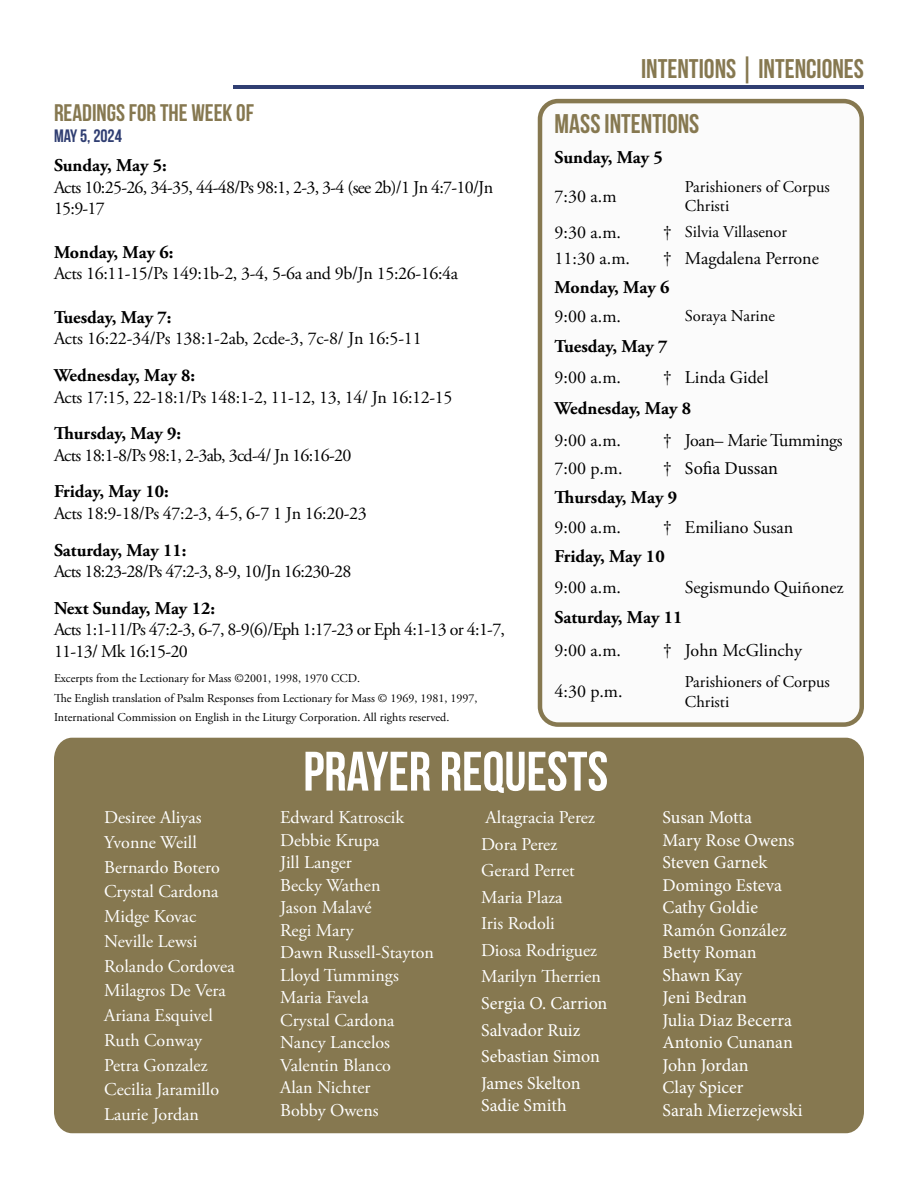
<style>
.page{position:relative;width:918px;height:1188px;background:#fff}
.page>*{position:absolute;margin:0;border:0;box-sizing:border-box;transform-origin:0 0}
.t1{font:700 55.5px "Bebas Neue";color:#fff}
.t2{font:27px "Bebas Neue";color:#867850}
.t3{font:700 27px "Bebas Neue";color:#867850}
.t4{font:700 24px "Bebas Neue";color:#867850}
.t5{font:18px/22.5px "Adobe Garamond Pro";color:#fff}
.t6{font:18px "Adobe Garamond Pro";letter-spacing:-.02em;color:#000}
.t7{font:18px/22.5px "Minion Pro";color:#fff}
.t8{font:18px/21.6px "Adobe Garamond Pro";letter-spacing:-.04em;color:#000}
.t9{font:700 18px "Adobe Garamond Pro";color:#000}
.t10{font:18px "Adobe Garamond Pro";color:#000}
.t11{font:18px "Minion Pro";letter-spacing:-.005em;color:#000}
.t12{font:18px "Bebas Neue";color:#303e72}
.t13{font:16.5px/19.8px "Adobe Garamond Pro";color:#000}
.t14{font:12px/19.5px "Adobe Garamond Pro";color:#000}
.s1{font-style:inherit}
.s2{font-size:18px}
.s3{font-family:"Adobe Garamond Pro"}
</style>
<div class="page">
<hr style="left:233px;top:85px;width:631px;height:3px;background:#303e72">
<div style="left:540px;top:101px;width:322px;height:624px;background:#fbfbfb;border-radius:18px"></div>
<div style="left:538px;top:99px;width:326px;height:628px;border:4px solid #867850;border-radius:18px"></div>
<div style="left:54px;top:738px;width:810px;height:395px;background:#867850"></div>
<h2 class="t2" style="left:641px;top:53px;width:224px">INTENTIONS | <span class="s1">INTENCIONES</span></h2>
<h3 class="t4" style="left:54px;top:99px;width:201px">READINGS FOR THE WEEK OF</h3>
<p class="t12" style="left:54px;top:126px;width:69px">May 5, 2024</p>
<p class="t9" style="left:54px;top:155px;width:114px">Sunday, May 5:</p>
<p class="t8" style="left:54px;top:177px;width:441px">Acts 10:25-26, 34-35, 44-48/Ps 98:1, 2-3, 3-4 (see 2b)/1 Jn 4:7-10/Jn<br>15:9-17</p>
<p class="t9" style="left:54px;top:241px;width:121px">Monday, May 6:</p>
<p class="t6" style="left:54px;top:263px;width:406px">Acts 16:11-15/Ps 149:1b-2, 3-4, 5-6a and 9b/Jn 15:26-16:4a</p>
<p class="t9" style="left:54px;top:307px;width:119px">Tuesday, May 7:</p>
<p class="t6" style="left:54px;top:328px;width:369px">Acts 16:22-34/Ps 138:1-2ab, 2cde-3, 7c-8/ Jn 16:5-11</p>
<p class="t9" style="left:54px;top:365px;width:143px">Wednesday, May 8:</p>
<p class="t6" style="left:54px;top:386px;width:400px">Acts 17:15, 22-18:1/Ps 148:1-2, 11-12, 13, 14/ Jn 16:12-15</p>
<p class="t9" style="left:54px;top:423px;width:129px">Thursday, May 9:</p>
<p class="t8" style="left:54px;top:445px;width:299px">Acts 18:1-8/Ps 98:1, 2-3ab, 3cd-4/ Jn 16:16-20</p>
<p class="t9" style="left:54px;top:481px;width:116px">Friday, May 10:</p>
<p class="t6" style="left:54px;top:502px;width:314px">Acts 18:9-18/Ps 47:2-3, 4-5, 6-7 1 Jn 16:20-23</p>
<p class="t9" style="left:54px;top:539px;width:134px">Saturday, May 11:</p>
<p class="t8" style="left:54px;top:561px;width:299px">Acts 18:23-28/Ps 47:2-3, 8-9, 10/Jn 16:230-28</p>
<p class="t9" style="left:54px;top:598px;width:163px">Next Sunday, May 12:</p>
<p class="t8" style="left:54px;top:619px;width:453px">Acts 1:1-11/Ps 47:2-3, 6-7, 8-9(6)/Eph 1:17-23 or Eph 4:1-13 or 4:1-7,<br>11-13/ Mk 16:15-20</p>
<p class="t14" style="left:54px;top:669px;width:425px">Excerpts from the Lectionary for Mass ©2001, 1998, 1970 CCD.<br>The English translation of Psalm Responses from Lectionary for Mass © 1969, 1981, 1997,<br>International Commission on English in the Liturgy Corporation. All rights reserved.</p>
<h1 class="t1" style="left:303px;top:741px;width:306px">PRAYER REQUESTS</h1>
<p class="t5" style="left:280px;top:807px;width:155px">Edward Katroscik<br>Debbie Krupa<br>Jill Langer<br>Becky Wathen<br>Jason Malavé<br>Regi Mary<br>Dawn Russell-Stayton<br>Lloyd Tummings<br>Maria Favela<br>Crystal Cardona<br>Nancy Lancelos<br>Valentin Blanco<br>Alan Nichter<br>Bobby Owens</p>
<h2 class="t3" style="left:555px;top:109px;width:146px">MASS INTENTIONS</h2>
<p class="t9" style="left:555px;top:147px;width:110px">Sunday, May 5</p>
<p class="t6" style="left:555px;top:185px;width:63px">7:30 a.m</p>
<p class="t13" style="left:685px;top:177px;width:147px">Parishioners of Corpus<br>Christi</p>
<p class="t6" style="left:555px;top:221px;width:68px">9:30 a.m.</p>
<p class="t13" style="left:663px;top:223px;width:125px"><span class="s2">†</span> Silvia Villasenor</p>
<p class="t6" style="left:555px;top:247px;width:77px">11:30 a.m.</p>
<p class="t10" style="left:663px;top:247px;width:157px">† Magdalena Perrone</p>
<p class="t9" style="left:555px;top:277px;width:116px">Monday, May 6</p>
<p class="t6" style="left:555px;top:305px;width:68px">9:00 a.m.</p>
<p class="t13" style="left:685px;top:307px;width:92px">Soraya Narine</p>
<p class="t9" style="left:555px;top:336px;width:114px">Tuesday, May 7</p>
<p class="t6" style="left:555px;top:366px;width:68px">9:00 a.m.</p>
<p class="t10" style="left:663px;top:366px;width:107px">† Linda Gidel</p>
<p class="t9" style="left:555px;top:398px;width:138px">Wednesday, May 8</p>
<p class="t6" style="left:555px;top:429px;width:68px">9:00 a.m.</p>
<p class="t6" style="left:663px;top:429px;width:181px">† Joan– Marie Tummings</p>
<p class="t6" style="left:555px;top:457px;width:70px">7:00 p.m.</p>
<p class="t11" style="left:663px;top:456px;width:116px"><span class="s3">†</span> Sofia Dussan</p>
<p class="t9" style="left:555px;top:487px;width:124px">Thursday, May 9</p>
<p class="t6" style="left:555px;top:516px;width:68px">9:00 a.m.</p>
<p class="t10" style="left:663px;top:516px;width:131px">† Emiliano Susan</p>
<p class="t9" style="left:555px;top:546px;width:112px">Friday, May 10</p>
<p class="t6" style="left:555px;top:577px;width:68px">9:00 a.m.</p>
<p class="t10" style="left:685px;top:577px;width:160px">Segismundo Quiñonez</p>
<p class="t9" style="left:555px;top:607px;width:129px">Saturday, May 11</p>
<p class="t6" style="left:555px;top:640px;width:68px">9:00 a.m.</p>
<p class="t10" style="left:663px;top:640px;width:140px">† John McGlinchy</p>
<p class="t6" style="left:555px;top:681px;width:70px">4:30 p.m.</p>
<p class="t13" style="left:685px;top:672px;width:147px">Parishioners of Corpus<br>Christi</p>
<p class="t5" style="left:104px;top:806px;width:132px;line-height:24.8px">Desiree Aliyas<br>Yvonne Weill<br>Bernardo Botero<br>Crystal Cardona<br>Midge Kovac<br>Neville Lewsi<br>Rolando Cordovea<br>Milagros De Vera<br>Ariana Esquivel<br>Ruth Conway<br>Petra Gonzalez<br>Cecilia Jaramillo<br>Laurie Jordan</p>
<p class="t5" style="left:481px;top:805px;width:121px;line-height:26.5px">Altagracia Perez<br>Dora Perez<br>Gerard Perret<br>Maria Plaza<br>Iris Rodoli<br>Diosa Rodriguez<br>Marilyn Therrien</p>
<p class="t7" style="left:663px;top:806px;width:142px">Susan Motta<br>Mary Rose Owens<br>Steven Garnek<br>Domingo Esteva<br>Cathy Goldie<br>Ramón González<br>Betty Roman<br>Shawn Kay<br>Jeni Bedran<br>Julia Diaz Becerra<br>Antonio Cunanan<br>John Jordan<br>Clay Spicer<br>Sarah Mierzejewski</p>
<p class="t7" style="left:481px;top:990px;width:128px;line-height:26.5px">Sergia O. Carrion<br>Salvador Ruiz<br>Sebastian Simon<br>James Skelton</p>
<p class="t7" style="left:481px;top:1094px;width:87px">Sadie Smith</p>
</div>
